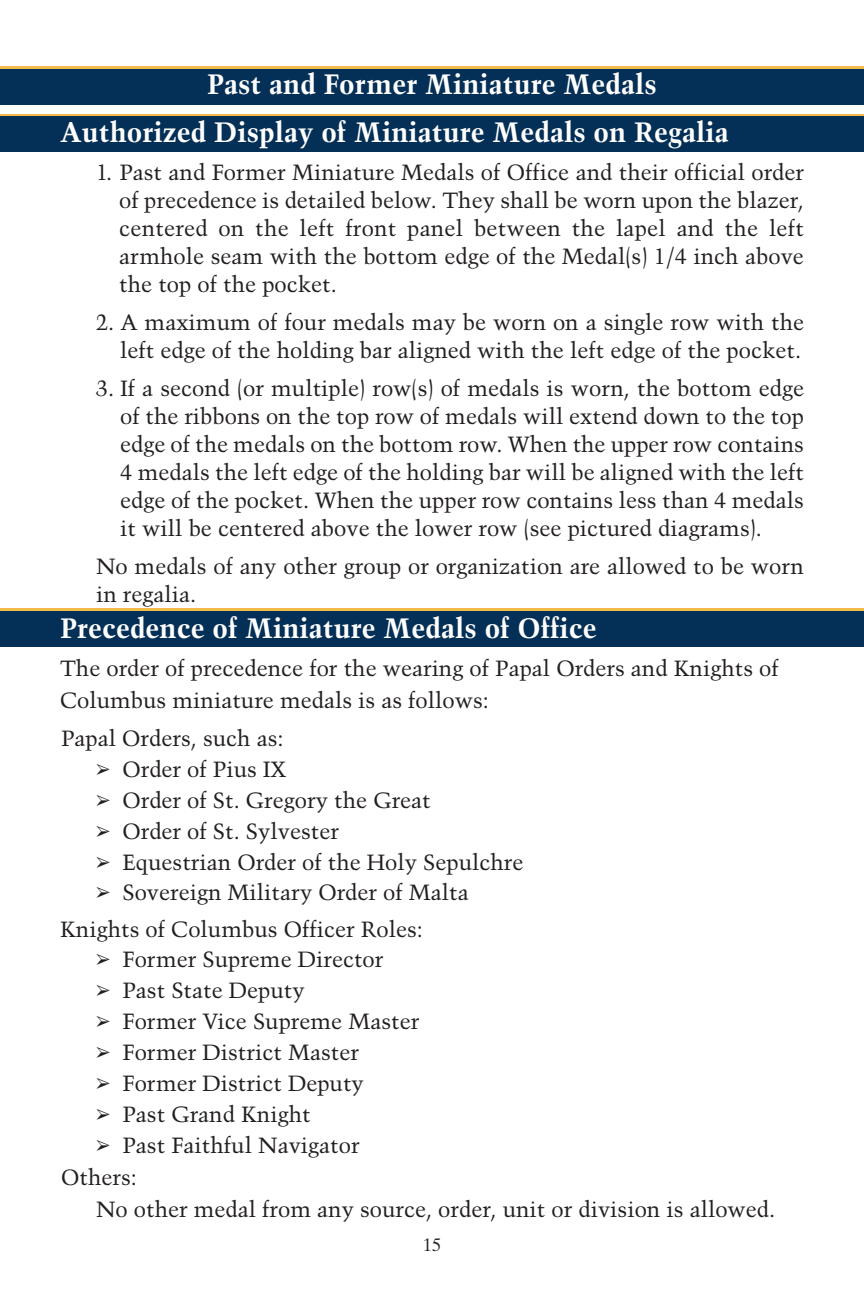
<style>
.page{position:relative;width:864px;height:1296px;background:#fff}
.page>*{position:absolute;margin:0;border:0;box-sizing:border-box;transform-origin:0 0}
.t1{font:700 28px/47.6px "Trump Mediaeval";color:#fff}
.t2{font:22px/28px "Trump Mediaeval";color:#231f20}
.t3{font:18px "Times Ten";color:#231f20}
</style>
<div class="page">
<div style="left:0;top:608px;width:864px;height:36px;background:#f2bb49"></div>
<div style="left:0;top:611px;width:864px;height:36px;background:#042f56"></div>
<div style="left:0;top:114px;width:864px;height:36px;background:#f2bb49"></div>
<div style="left:0;top:116px;width:864px;height:36px;background:#042f56"></div>
<div style="left:0;top:66px;width:864px;height:36px;background:#f2bb49"></div>
<div style="left:0;top:69px;width:864px;height:36px;background:#042f56"></div>
<p class="t1" style="left:60px;top:60px;width:670px;text-indent:147px">Past and Former Miniature Medals<br>Authorized Display of Miniature Medals on Regalia</p>
<p class="t2" style="left:119px;top:158px;width:686px;text-align:justify;text-indent:-23px">1. Past and Former Miniature Medals of Office and their official order of precedence is detailed below. They shall be worn upon the blazer, centered on the left front panel between the lapel and the left armhole seam with the bottom edge of the Medal(s) 1/4 inch above the top of the pocket.</p>
<p class="t2" style="left:96px;top:308px;width:710px;text-align:right">2. A maximum of four medals may be worn on a single row with the left edge of the holding bar aligned with the left edge of the pocket.</p>
<p class="t2" style="left:120px;top:374px;width:685px;text-align:justify;text-indent:-24px">3. If a second (or multiple) row(s) of medals is worn, the bottom edge of the ribbons on the top row of medals will extend down to the top edge of the medals on the bottom row. When the upper row contains 4 medals the left edge of the holding bar will be aligned with the left edge of the pocket. When the upper row contains less than 4 medals it will be centered above the lower row (see pictured diagrams).</p>
<p class="t2" style="left:96px;top:552px;width:709px">No medals of any other group or organization are allowed to be worn in regalia.</p>
<p class="t1" style="left:60px;top:604px;width:538px">Precedence of Miniature Medals of Office</p>
<p class="t2" style="left:60px;top:652px;width:720px;line-height:32px">The order of precedence for the wearing of Papal Orders and Knights of<br>Columbus miniature medals is as follows:</p>
<p class="t2" style="left:61px;top:724px;width:224px">Papal Orders, such as:</p>
<p class="t2" style="left:96px;top:755px;width:192px">➢ Order of Pius IX</p>
<p class="t2" style="left:96px;top:786px;width:336px">➢ Order of St. Gregory the Great</p>
<p class="t2" style="left:96px;top:817px;width:244px">➢ Order of St. Sylvester</p>
<p class="t2" style="left:96px;top:848px;width:429px">➢ Equestrian Order of the Holy Sepulchre</p>
<p class="t2" style="left:60px;top:875px;width:410px;line-height:36px;text-indent:36px">➢ Sovereign Military Order of Malta<br>Knights of Columbus Officer Roles:</p>
<p class="t2" style="left:96px;top:946px;width:289px">➢ Former Supreme Director</p>
<p class="t2" style="left:96px;top:977px;width:210px">➢ Past State Deputy</p>
<p class="t2" style="left:96px;top:1008px;width:325px">➢ Former Vice Supreme Master</p>
<p class="t2" style="left:96px;top:1038px;width:264px">➢ Former District Master</p>
<p class="t2" style="left:96px;top:1069px;width:269px">➢ Former District Deputy</p>
<p class="t2" style="left:96px;top:1100px;width:216px">➢ Past Grand Knight</p>
<p class="t2" style="left:61px;top:1129px;width:300px;line-height:32px;text-indent:35px">➢ Past Faithful Navigator<br>Others:</p>
<p class="t2" style="left:96px;top:1195px;width:681px">No other medal from any source, order, unit or division is allowed.</p>
<p class="t3" style="left:423px;top:1238px;width:19px">15</p>
</div>
